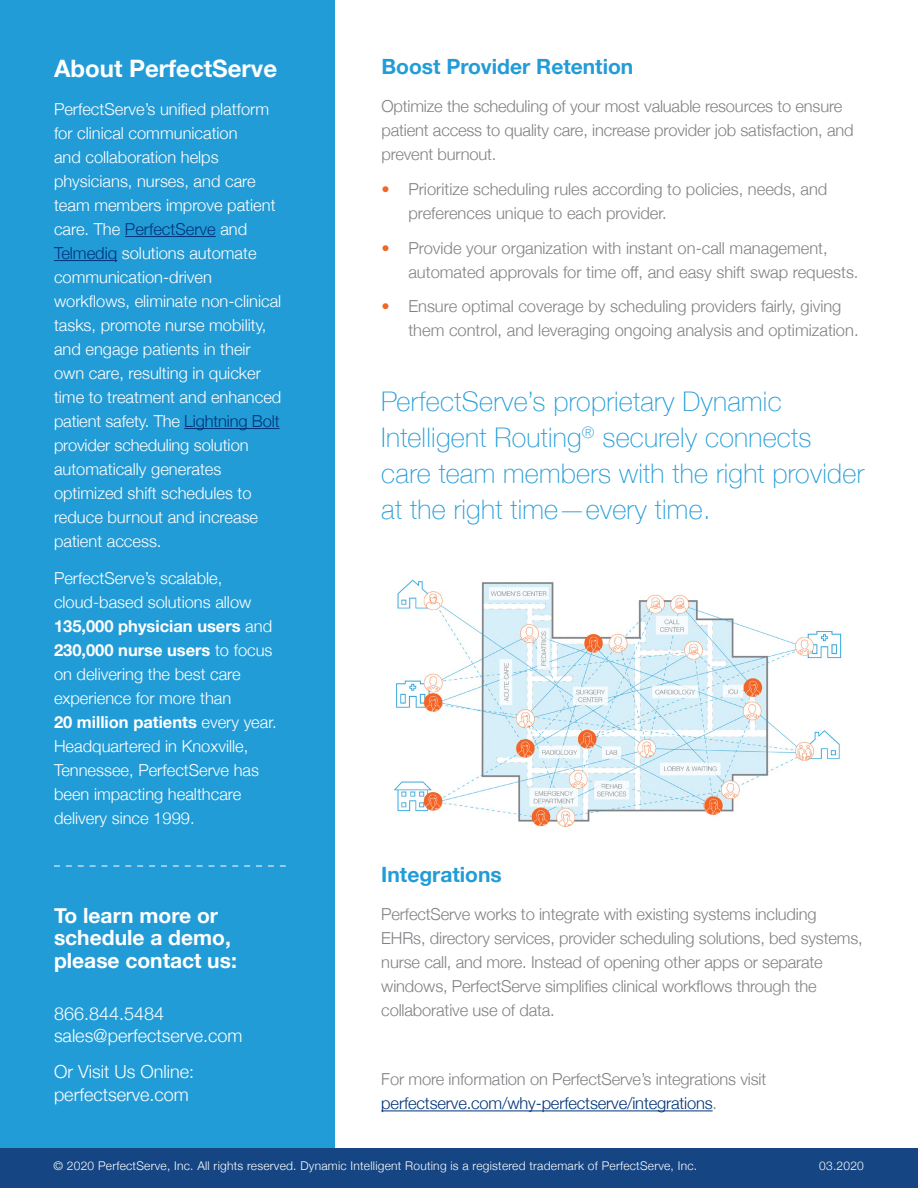
<style>
.page{position:relative;width:918px;height:1188px;background:#fff}
.page>*{position:absolute;margin:0;border:0;box-sizing:border-box;transform-origin:0 0}
.Call_Out_Text{font:100 27px/36px "Helvetica Neue";letter-spacing:.01em;color:#229cd7}
.Standard_Body_Text{font:700 24px "Helvetica Neue";color:#fff}
.t1{font:700 21px/22.5px "Helvetica Neue";color:#fff}
.t2{font:700 21px "Helvetica Neue";color:#229cd7}
.Standard_Body_Text-2{font:300 18px "Helvetica Neue";color:#fff}
.Standard_Body_Text-3{font:300 16.5px/24px "Helvetica Neue";letter-spacing:-.01em;color:#808285}
.Standard_Body_Text-4{font:300 16.5px/24px "Helvetica Neue";color:#fff}
.Standard_Body_Text-5{font:300 16.5px "Helvetica Neue";letter-spacing:-.01em;color:#00337a}
.Footer__White{font:300 13.5px "Helvetica Neue";letter-spacing:.01em;color:#fff}
.Standard_Body_Text-6{font:300 12px "Helvetica Neue";letter-spacing:.02em;color:#fff}
.s1{color:#00337a}
.s2{font-weight:700}
.s3{color:#f26627}
.s4{color:#808285}
</style>
<div class="page">
<div style="left:0;top:0;width:335px;height:1188px;background:#229cd7"></div>
<hr style="left:381px;top:1110px;width:332px;height:1px;background:#00337a">
<div style="left:0;top:1148px;width:918px;height:40px;background:#154582"></div>
<img style="left:394px;top:579px;width:448px;height:248px">
<hr style="left:125px;top:236px;width:91px;height:1px;background:#00337a">
<hr style="left:54px;top:260px;width:63px;height:1px;background:#00337a">
<hr style="left:184px;top:428px;width:96px;height:1px;background:#00337a">
<svg style="left:54px;top:866px;width:232px;height:1px"></svg>
<p class="Standard_Body_Text" style="left:54px;top:50px;width:225px">About PerfectServe</p>
<p class="Standard_Body_Text-4" style="left:54px;top:96px;width:229px">PerfectServe’s unified platform for clinical communication<br>and collaboration helps physicians, nurses, and care team members improve patient care. The <span class="s1">PerfectServe</span> and<br><span class="s1">Telmediq</span> solutions automate communication-driven workflows, eliminate non-clinical tasks, promote nurse mobility, and engage patients in their own care, resulting in quicker time to treatment and enhanced patient safety. The <span class="s1">Lightning Bolt</span></p>
<p class="Standard_Body_Text-4" style="left:54px;top:432px;width:206px">provider scheduling solution automatically generates optimized shift schedules to reduce burnout and increase patient access.</p>
<p class="Standard_Body_Text-4" style="left:54px;top:565px;width:220px">PerfectServe’s scalable, cloud-based solutions allow<br><span class="s2">135,000 physician users</span> and<br><span class="s2">230,000 nurse users</span> to focus on delivering the best care experience for more than</p>
<p class="Standard_Body_Text-4" style="left:54px;top:709px;width:224px"><span class="s2">20 million patients</span> every year.<br>Headquartered in Knoxville,<br>Tennessee, PerfectServe has been impacting healthcare delivery since 1999.</p>
<h3 class="t1" style="left:54px;top:905px;width:184px">To learn more or schedule a demo, please contact us:</h3>
<p class="Standard_Body_Text-2" style="left:54px;top:999px;width:112px">866.844.5484</p>
<p class="Standard_Body_Text-2" style="left:54px;top:1021px;width:190px">sales@perfectserve.com</p>
<p class="Standard_Body_Text-2" style="left:54px;top:1057px;width:142px">Or Visit Us Online:</p>
<p class="Standard_Body_Text-2" style="left:54px;top:1080px;width:136px">perfectserve.com</p>
<h2 class="t2" style="left:381px;top:51px;width:254px">Boost Provider Retention</h2>
<p class="Standard_Body_Text-3" style="left:381px;top:93px;width:474px">Optimize the scheduling of your most valuable resources to ensure patient access to quality care, increase provider job satisfaction, and prevent burnout.</p>
<p class="Standard_Body_Text-3" style="left:408px;top:176px;width:421px;text-indent:-27px"><span class="s3">•</span> Prioritize scheduling rules according to policies, needs, and preferences unique to each provider.</p>
<p class="Standard_Body_Text-3" style="left:408px;top:234px;width:452px;text-indent:-27px"><span class="s3">•</span> Provide your organization with instant on-call management, automated approvals for time off, and easy shift swap requests.</p>
<p class="Standard_Body_Text-3" style="left:408px;top:293px;width:452px;text-indent:-27px"><span class="s3">•</span> Ensure optimal coverage by scheduling providers fairly, giving them control, and leveraging ongoing analysis and optimization.</p>
<p class="Call_Out_Text" style="left:381px;top:382px;width:484px">PerfectServe’s proprietary Dynamic Intelligent Routing<sup>®</sup> securely connects care team members with the right provider at the right time—every time.</p>
<h2 class="t2" style="left:381px;top:858px;width:122px">Integrations</h2>
<p class="Standard_Body_Text-3" style="left:381px;top:901px;width:483px">PerfectServe works to integrate with existing systems including EHRs, directory services, provider scheduling solutions, bed systems, nurse call, and more. Instead of opening other apps or separate windows, PerfectServe simplifies clinical workflows through the collaborative use of data.</p>
<p class="Standard_Body_Text-3" style="left:381px;top:1066px;width:387px">For more information on PerfectServe’s integrations visit</p>
<p class="Standard_Body_Text-5" style="left:381px;top:1090px;width:337px">perfectserve.com/why-perfectserve/integrations<span class="s4">.</span></p>
<p class="Standard_Body_Text-6" style="left:53px;top:1156px;width:645px">© 2020 PerfectServe, Inc. All rights reserved. Dynamic Intelligent Routing is a registered trademark of PerfectServe, Inc.</p>
<p class="Standard_Body_Text-6" style="left:819px;top:1156px;width:46px">03.2020</p>
<p class="Footer__White" style="left:815px;top:1157px;width:51px">02.2020</p>
</div>
